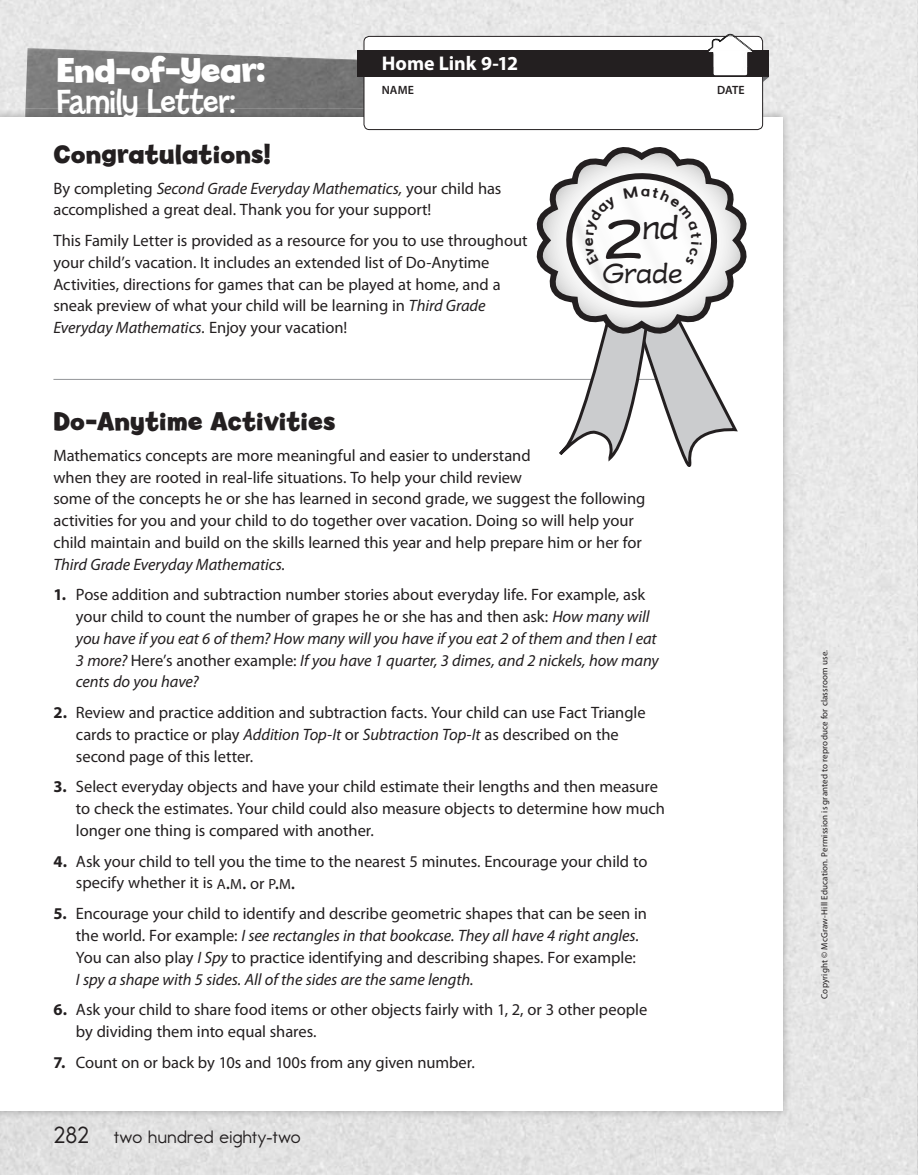
<style>
.page{position:relative;width:918px;height:1175px;background:#fff}
.page>*{position:absolute;margin:0;border:0;box-sizing:border-box;transform-origin:0 0}
.t1{font:58.5px "MHE Wastrel";color:#231f20;scale:1.13 1}
.t2{font:36px "Billy";letter-spacing:-.025em;color:#fff}
.t3{font:700 36px "Billy";letter-spacing:-.01em;color:#fff}
.t4{font:33.75px "MHE Wastrel";color:#231f20;scale:1.13 1}
.t5{font:28.35px "MHE Wastrel";letter-spacing:-.025em;color:#231f20;scale:1.13 1}
.t6{font:700 27px "Billy";letter-spacing:.005em;color:#231f20}
.t7{font:700 19.8px "Myriad Pro";letter-spacing:-.005em;color:#fff}
.t8{font:18px "Report School Rg";letter-spacing:.025em;color:#231f20}
.t9{font:16.5px/21.8px "Myriad Pro";letter-spacing:-.005em;color:#231f20}
.t10{font:italic 16.5px "Myriad Pro";letter-spacing:-.005em;color:#231f20}
.t11{font:600 12px "Myriad Pro";letter-spacing:.01em;color:#231f20}
.t12{font:9px "Myriad Pro";letter-spacing:.015em;color:#231f20}
.s1{font-style:italic}
.s2{font-weight:700}
.s3{font-size:14.7px}
.s4{font-size:21px}
.s5{font-size:23.25px}
</style>
<div class="page">
<img style="left:0;top:0;width:918px;height:1174px">
<img style="left:25px;top:48px;width:339px;height:60px">
<img style="left:0;top:108px;width:791px;height:1010px">
<div style="left:0;top:117px;width:783px;height:993px;background:#fff"></div>
<svg style="left:358px;top:77px;width:6px;height:5px"></svg>
<div style="left:364px;top:36px;width:399px;height:94px;background:#fff;border-radius:5px"></div>
<div style="left:364px;top:36px;width:399px;height:94px;border:1px solid #231f20;border-radius:5px"></div>
<div style="left:358px;top:50px;width:411px;height:27px;background:#231f20"></div>
<svg style="left:763px;top:77px;width:6px;height:5px"></svg>
<svg style="left:706px;top:34px;width:48px;height:42px"></svg>
<hr style="left:53px;top:379px;width:608px;height:1px;background:#939598">
<svg style="left:535px;top:147px;width:212px;height:320px"></svg>
<h2 class="t3" style="left:56px;top:48px;width:210px">End-of-Year:</h2>
<h2 class="t2" style="left:56px;top:89px;width:181px">Family Letter:</h2>
<p class="t7" style="left:382px;top:56px;width:138px">Home Link 9-12</p>
<p class="t11" style="left:382px;top:83px;width:34px">NAME</p>
<p class="t11" style="left:717px;top:83px;width:29px">DATE</p>
<h3 class="t6" style="left:53px;top:138px;width:218px">Congratulations!</h3>
<p class="t9" style="left:53px;top:179px;width:449px">By completing <span class="s1">Second Grade Everyday Mathematics,</span> your child has accomplished a great deal. Thank you for your support!</p>
<p class="t9" style="left:53px;top:231px;width:476px">This Family Letter is provided as a resource for you to use throughout your child’s vacation. It includes an extended list of Do-Anytime Activities, directions for games that can be played at home, and a sneak preview of what your child will be learning in <span class="s1">Third Grade Everyday Mathematics.</span> Enjoy your vacation!</p>
<h1 class="t1" style="left:604px;top:204px;width:37px">2</h1>
<h3 class="t4" style="left:642px;top:207px;width:34px">nd</h3>
<h3 class="t5" style="left:603px;top:257px;width:72px">Grade</h3>
<h3 class="t6" style="left:53px;top:405px;width:284px">Do-Anytime Activities</h3>
<p class="t9" style="left:53px;top:446px;width:593px">Mathematics concepts are more meaningful and easier to understand<br>when they are rooted in real-life situations. To help your child review<br>some of the concepts he or she has learned in second grade, we suggest the following activities for you and your child to do together over vacation. Doing so will help your child maintain and build on the skills learned this year and help prepare him or her for</p>
<p class="t10" style="left:53px;top:558px;width:233px">Third Grade Everyday Mathematics.</p>
<p class="t9" style="left:76px;top:585px;width:584px;text-indent:-23px"><span class="s2">1.</span> Pose addition and subtraction number stories about everyday life. For example, ask your child to count the number of grapes he or she has and then ask: <span class="s1">How many will you have if you eat 6 of them? How many will you have if you eat 2 of them and then I eat 3 more?</span> Here’s another example: <span class="s1">If you have 1 quarter, 3 dimes, and 2 nickels, how many cents do you have?</span></p>
<p class="t9" style="left:76px;top:703px;width:571px;text-indent:-23px"><span class="s2">2.</span> Review and practice addition and subtraction facts. Your child can use Fact Triangle cards to practice or play <span class="s1">Addition Top-It</span> or <span class="s1">Subtraction Top-It</span> as described on the second page of this letter.</p>
<p class="t9" style="left:76px;top:777px;width:591px;text-indent:-23px"><span class="s2">3.</span> Select everyday objects and have your child estimate their lengths and then measure to check the estimates. Your child could also measure objects to determine how much longer one thing is compared with another.</p>
<p class="t9" style="left:76px;top:851px;width:573px;text-indent:-23px"><span class="s2">4.</span> Ask your child to tell you the time to the nearest 5 minutes. Encourage your child to specify whether it is <span class="s3">a</span><span class="s4">.</span><span class="s3">m</span><span class="s4">.</span> or <span class="s3">p</span><span class="s4">.</span><span class="s3">m</span><span class="s4">.</span></p>
<p class="t9" style="left:76px;top:904px;width:573px;text-indent:-23px"><span class="s2">5.</span> Encourage your child to identify and describe geometric shapes that can be seen in the world. For example: <span class="s1">I see rectangles in that bookcase. They all have 4 right angles.<br></span>You can also play <span class="s1">I Spy</span> to practice identifying and describing shapes. For example:<br><span class="s1">I spy a shape with 5 sides. All of the sides are the same length.</span></p>
<p class="t9" style="left:76px;top:1000px;width:573px;text-indent:-23px"><span class="s2">6.</span> Ask your child to share food items or other objects fairly with 1, 2, or 3 other people by dividing them into equal shares.</p>
<p class="t9" style="left:53px;top:1052px;width:423px"><span class="s2">7.</span> Count on or back by 10s and 100s from any given number.</p>
<p class="t8" style="left:54px;top:1126px;width:248px"><span class="s5">282</span> two hundred eighty-two</p>
<p class="t12" style="left:821px;top:998px;width:350px;rotate:-90deg">Copyright © McGraw-Hill Education. Permission is granted to reproduce for classroom use.</p>
</div>
